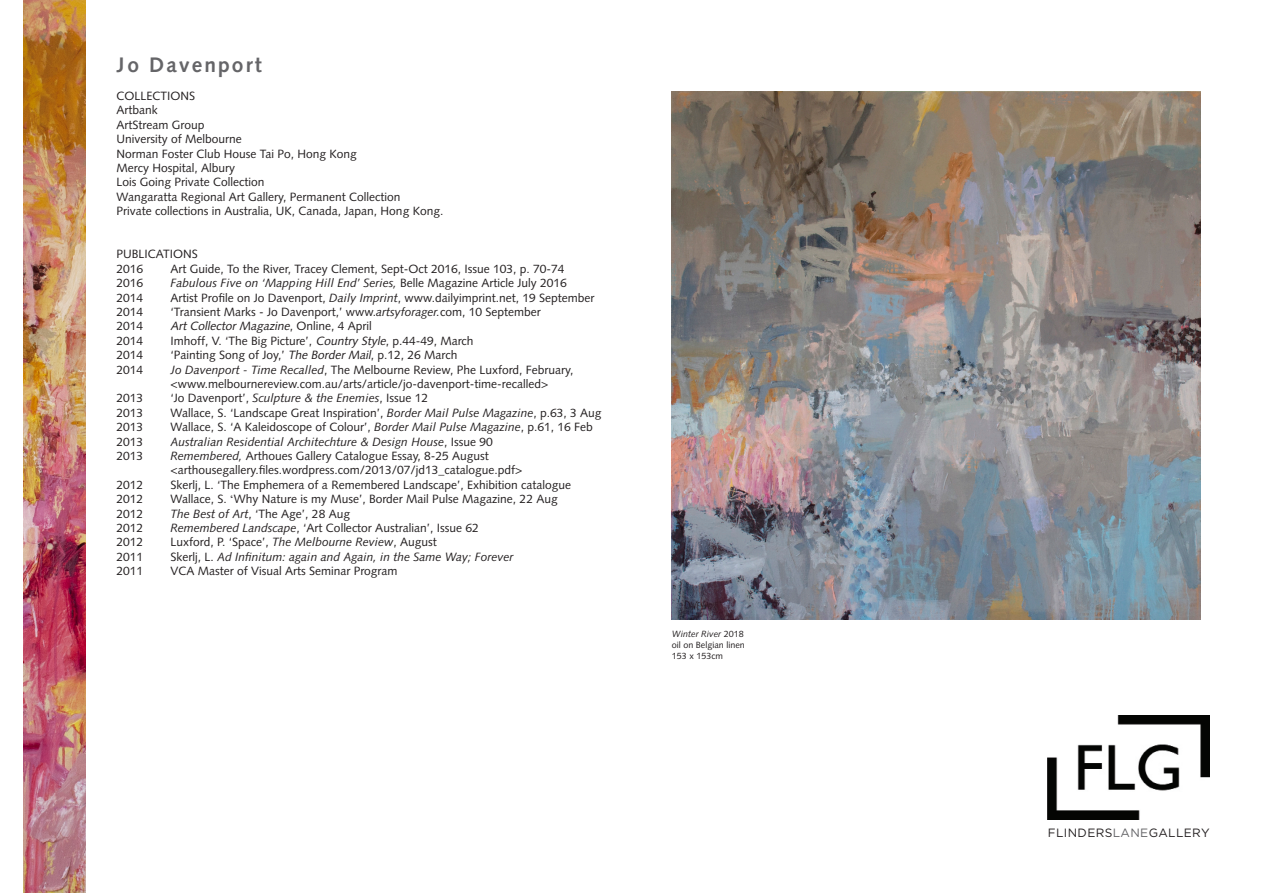
<style>
.page{position:relative;width:1263px;height:893px;background:#fff}
.page>*{position:absolute;margin:0;border:0;box-sizing:border-box;transform-origin:0 0}
.t1{font:700 21px "Syntax";letter-spacing:.1em;color:#656568}
.t2{font:12px/14.4px "Syntax";color:#231f20}
.t3{font:italic 12px "Syntax";color:#231f20}
.t4{font:italic 12px "Syntax";color:#231f20}
.t5{font:12px "Gotham";letter-spacing:.03em;color:#231f20}
.t6{font:9px "Syntax";color:#231f20}
.t7{font:italic 9px "Syntax";color:#231f20}
.s1{font-style:normal}
.s2{font-style:italic}
.s3{font-family:"Times New Roman"}
.s4{color:#636366}
</style>
<div class="page">
<img style="left:1047px;top:716px;width:163px;height:104px">
<img style="left:23px;top:0;width:63px;height:893px">
<img style="left:672px;top:91px;width:528px;height:528px">
<p class="t1" style="left:117px;top:53px;width:146px">Jo Davenport</p>
<p class="t2" style="left:117px;top:89px;width:80px">COLLECTIONS</p>
<p class="t2" style="left:117px;top:103px;width:89px">Artbank<br>ArtStream Group</p>
<p class="t2" style="left:117px;top:132px;width:127px">University of Melbourne</p>
<p class="t2" style="left:117px;top:146px;width:242px">Norman Foster Club House Tai Po, Hong Kong</p>
<p class="t2" style="left:117px;top:161px;width:120px">Mercy Hospital, Albury</p>
<p class="t2" style="left:117px;top:175px;width:150px">Lois Going Private Collection</p>
<p class="t2" style="left:117px;top:189px;width:285px">Wangaratta Regional Art Gallery, Permanent Collection</p>
<p class="t2" style="left:117px;top:204px;width:328px">Private collections in Australia, UK, Canada, Japan, Hong Kong.</p>
<p class="t2" style="left:117px;top:247px;width:83px">PUBLICATIONS</p>
<p class="t2" style="left:117px;top:261px;width:28px">2016</p>
<p class="t2" style="left:171px;top:261px;width:395px">Art Guide, To the River, Tracey Clement, Sept-Oct 2016, Issue 103, p. 70-74</p>
<p class="t2" style="left:117px;top:276px;width:28px">2016</p>
<p class="t3" style="left:171px;top:276px;width:398px">Fabulous Five on ‘Mapping Hill End’ Series, <span class="s1">Belle Magazine Article July 2016</span></p>
<p class="t2" style="left:117px;top:290px;width:28px">2014</p>
<p class="t2" style="left:171px;top:290px;width:425px">Artist Profile on Jo Davenport, <span class="s2">Daily Imprint</span>, www.dailyimprint.net, 19 September</p>
<p class="t2" style="left:117px;top:305px;width:28px">2014</p>
<p class="t2" style="left:171px;top:305px;width:372px">‘Transient Marks - Jo Davenport,’ www.<span class="s2">artsyforager.</span>com, 10 September</p>
<p class="t2" style="left:117px;top:319px;width:28px">2014</p>
<p class="t4" style="left:171px;top:319px;width:203px">Art Collector Magazine<span class="s1">, O n l i n e , 4 A p r i l</span></p>
<p class="t2" style="left:117px;top:333px;width:28px">2014</p>
<p class="t2" style="left:171px;top:333px;width:304px">Imhoff, V. ‘The Big Picture’, <span class="s2">Country Style</span>, p.44-49, March</p>
<p class="t2" style="left:117px;top:348px;width:28px">2014</p>
<p class="t2" style="left:171px;top:348px;width:288px">‘Painting Song of Joy,’ <span class="s2">The Border Mail</span>, p.12, 26 March</p>
<p class="t2" style="left:117px;top:362px;width:28px">2014</p>
<p class="t2" style="left:171px;top:362px;width:404px"><span class="s2">Jo Davenport - Time Recalled</span>, The Melbourne Review, Phe Luxford, February,</p>
<p class="t2" style="left:171px;top:377px;width:379px">&lt;www.melbournereview.com.au/arts/article/jo-davenport-time-recalled&gt;</p>
<p class="t2" style="left:117px;top:391px;width:28px">2013</p>
<p class="t2" style="left:171px;top:391px;width:259px">‘Jo Davenport’, <span class="s2">Sculpture &amp; the Enemies</span>, Issue 12</p>
<p class="t2" style="left:117px;top:405px;width:28px">2013</p>
<p class="t2" style="left:171px;top:405px;width:432px">Wallace, S. ‘Landscape Great Inspiration’, <span class="s2">Border Mail Pulse Magazine</span>, p.63, 3 Aug</p>
<p class="t2" style="left:117px;top:420px;width:28px">2013</p>
<p class="t2" style="left:171px;top:420px;width:424px">Wallace, S. ‘A Kaleidoscope of Colour’, <span class="s2">Border Mail Pulse Magazine</span>, p.61, 16 Feb</p>
<p class="t2" style="left:117px;top:434px;width:28px">2013</p>
<p class="t3" style="left:171px;top:434px;width:324px">Australian Residential Architechture &amp; Design House<span class="s1">, Issue 90</span></p>
<p class="t2" style="left:117px;top:449px;width:28px">2013</p>
<p class="t2" style="left:171px;top:449px;width:320px"><span class="s2">Remembered,</span> Arthoues Gallery Catalogue Essay, 8-25 August</p>
<p class="t2" style="left:171px;top:463px;width:353px">&lt;arthousegallery.files.wordpress.com/2013/07/jd13_catalogue.pdf&gt;</p>
<p class="t2" style="left:117px;top:477px;width:28px">2012</p>
<p class="t2" style="left:171px;top:477px;width:402px">Skerlj, L. ‘The Emphemera of a Remembered Landscape’, Exhibition catalogue</p>
<p class="t2" style="left:117px;top:492px;width:28px">2012</p>
<p class="t2" style="left:171px;top:492px;width:389px">Wallace, S. <span class="s3">‘</span>Why Nature is my Muse’, Border Mail Pulse Magazine, 22 Aug</p>
<p class="t2" style="left:117px;top:506px;width:28px">2012</p>
<p class="t2" style="left:171px;top:506px;width:181px"><span class="s2">The Best of Art</span>, ‘The Age’, 28 Aug</p>
<p class="t2" style="left:117px;top:521px;width:28px">2012</p>
<p class="t2" style="left:171px;top:521px;width:310px"><span class="s2">Remembered Landscape</span>, ‘Art Collector Australian’, Issue 62</p>
<p class="t2" style="left:117px;top:535px;width:28px">2012</p>
<p class="t2" style="left:171px;top:535px;width:268px">Luxford, P. ‘Space’, <span class="s2">The Melbourne Review</span>, August</p>
<p class="t2" style="left:117px;top:549px;width:28px">2011</p>
<p class="t3" style="left:171px;top:550px;width:345px"><span class="s1">Skerlj, L.</span> Ad Infinitum: again and Again, in the Same Way; Forever</p>
<p class="t2" style="left:117px;top:564px;width:28px">2011</p>
<p class="t2" style="left:171px;top:564px;width:229px">VCA Master of Visual Arts Seminar Program</p>
<p class="t7" style="left:672px;top:629px;width:73px">Winter River <span class="s1">2018</span></p>
<p class="t6" style="left:672px;top:640px;width:75px">oil on Belgian linen</p>
<p class="t6" style="left:672px;top:650px;width:53px">153 x 153cm</p>
<p class="t5" style="left:1048px;top:825px;width:163px">FLINDERS<span class="s4">LANE</span>GALLERY</p>
</div>
